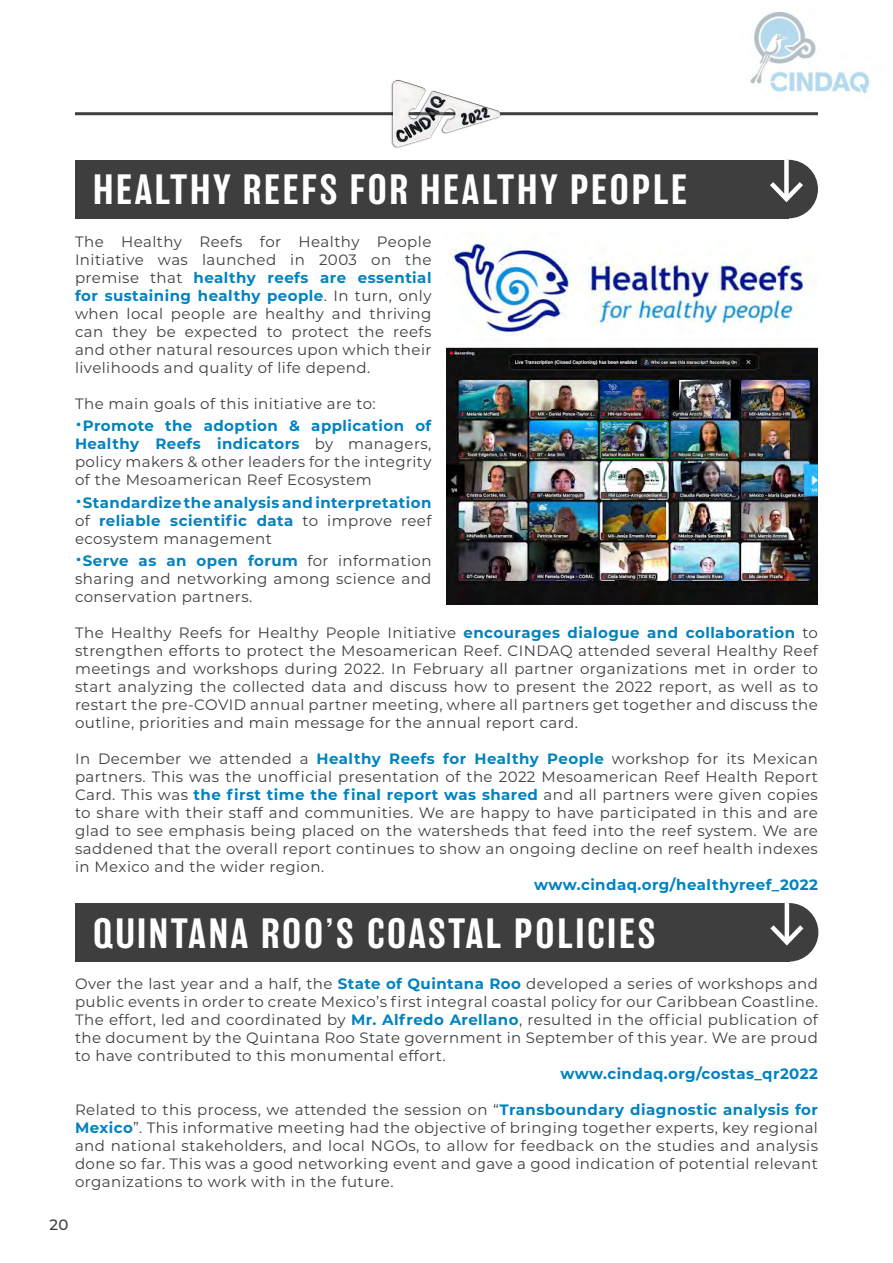
<style>
.page{position:relative;width:893px;height:1263px;background:#fff}
.page>*{position:absolute;margin:0;border:0;box-sizing:border-box;transform-origin:0 0}
.Left_Justify{font:500 39px "Balboa";letter-spacing:.07em;color:#fff}
.Left_Justify-2{font:15px/18px "Montserrat";letter-spacing:.03em;color:#3e3e3f;text-align:justify}
.Left_Justify-3{font:700 15px/18px "Montserrat";letter-spacing:.03em;color:#0083c0;text-align:justify}
.t1{font:500 15px "Montserrat";color:#3e3e3f}
.s1{font-weight:700;color:#0083c0}
.s2{font-size:24px;color:#0083c0}
.s3{font-weight:400;font-size:24px}
.s4{font-weight:400;color:#3e3e3f}
</style>
<div class="page">
<hr style="left:472px;top:112px;width:346px;height:3px;background:#3e3e3f">
<hr style="left:75px;top:112px;width:352px;height:3px;background:#3e3e3f">
<img style="left:390px;top:79px;width:113px;height:69px">
<hr style="left:414px;top:112px;width:36px;height:3px;background:#3e3e3f">
<img style="left:750px;top:11px;width:120px;height:83px">
<div style="left:75px;top:160px;width:714px;height:58px;background:#3e3e3f"></div>
<div style="left:759px;top:160px;width:59px;height:58px;background:#3e3e3f;border-radius:50%"></div>
<div style="left:784px;top:160px;width:5px;height:37px;background:#fff"></div>
<svg style="left:770px;top:177px;width:33px;height:26px"></svg>
<div style="left:75px;top:903px;width:714px;height:58px;background:#3e3e3f"></div>
<div style="left:760px;top:903px;width:58px;height:58px;background:#3e3e3f;border-radius:50%"></div>
<hr style="left:785px;top:903px;width:4px;height:37px;background:#fff">
<svg style="left:770px;top:920px;width:34px;height:26px"></svg>
<img style="left:446px;top:232px;width:372px;height:372px">
<p class="Left_Justify" style="left:93px;top:168px;width:596px">HEALTHY REEFS FOR HEALTHY PEOPLE</p>
<p class="Left_Justify-2" style="left:75px;top:232px;width:358px">The Healthy Reefs for Healthy People Initiative was launched in 2003 on the premise that <span class="s1">healthy reefs are essential for sustaining healthy people</span>. In turn, only when local people are healthy and thriving can they be expected to protect the reefs and other natural resources upon which their livelihoods and quality of life depend.</p>
<p class="Left_Justify-2" style="left:75px;top:394px;width:302px">The main goals of this initiative are to:</p>
<p class="Left_Justify-2" style="left:75px;top:416px;width:358px"><span class="s2">•</span><span class="s1">Promote the adoption &amp; application of Healthy Reefs indicators</span> by managers, policy makers &amp; other leaders for the integrity of the Mesoamerican Reef Ecosystem</p>
<p class="Left_Justify-3" style="left:75px;top:493px;width:358px"><span class="s3">•</span>Standardize the analysis and interpretation <span class="s4">of</span> reliable scientific data <span class="s4">to improve reef ecosystem management</span></p>
<p class="Left_Justify-2" style="left:75px;top:551px;width:358px"><span class="s2">•</span><span class="s1">Serve as an open forum</span> for information sharing and networking among science and conservation partners.</p>
<p class="Left_Justify-2" style="left:75px;top:623px;width:745px">The Healthy Reefs for Healthy People Initiative <span class="s1">encourages dialogue and collaboration</span> to strengthen efforts to protect the Mesoamerican Reef. CINDAQ attended several Healthy Reef meetings and workshops during 2022. In February all partner organizations met in order to start analyzing the collected data and discuss how to present the 2022 report, as well as to restart the pre-COVID annual partner meeting, where all partners get together and discuss the outline, priorities and main message for the annual report card.</p>
<p class="Left_Justify-2" style="left:75px;top:749px;width:744px">In December we attended a <span class="s1">Healthy Reefs for Healthy People</span> workshop for its Mexican partners. This was the unofficial presentation of the 2022 Mesoamerican Reef Health Report Card. This was <span class="s1">the first time the final report was shared</span> and all partners were given copies to share with their staff and communities. We are happy to have participated in this and are glad to see emphasis being placed on the watersheds that feed into the reef system. We are saddened that the overall report continues to show an ongoing decline on reef health indexes in Mexico and the wider region.</p>
<p class="Left_Justify-3" style="left:534px;top:875px;width:285px">www.cindaq.org/healthyreef_2022</p>
<p class="Left_Justify" style="left:93px;top:912px;width:564px">QUINTANA ROO’S COASTAL POLICIES</p>
<p class="Left_Justify-2" style="left:75px;top:974px;width:744px">Over the last year and a half, the <span class="s1">State of Quintana Roo</span> developed a series of workshops and public events in order to create Mexico’s first integral coastal policy for our Caribbean Coastline.<br>The effort, led and coordinated by <span class="s1">Mr. Alfredo Arellano</span>, resulted in the official publication of the document by the Quintana Roo State government in September of this year. We are proud to have contributed to this monumental effort.</p>
<p class="Left_Justify-3" style="left:560px;top:1064px;width:259px">www.cindaq.org/costas_qr2022</p>
<p class="Left_Justify-2" style="left:75px;top:1100px;width:744px">Related to this process, we attended the session on “<span class="s1">Transboundary diagnostic analysis for Mexico</span>”. This informative meeting had the objective of bringing together experts, key regional and national stakeholders, and local NGOs, to allow for feedback on the studies and analysis done so far. This was a good networking event and gave a good indication of potential relevant organizations to work with in the future.</p>
<p class="t1" style="left:50px;top:1214px;width:21px">20</p>
</div>
